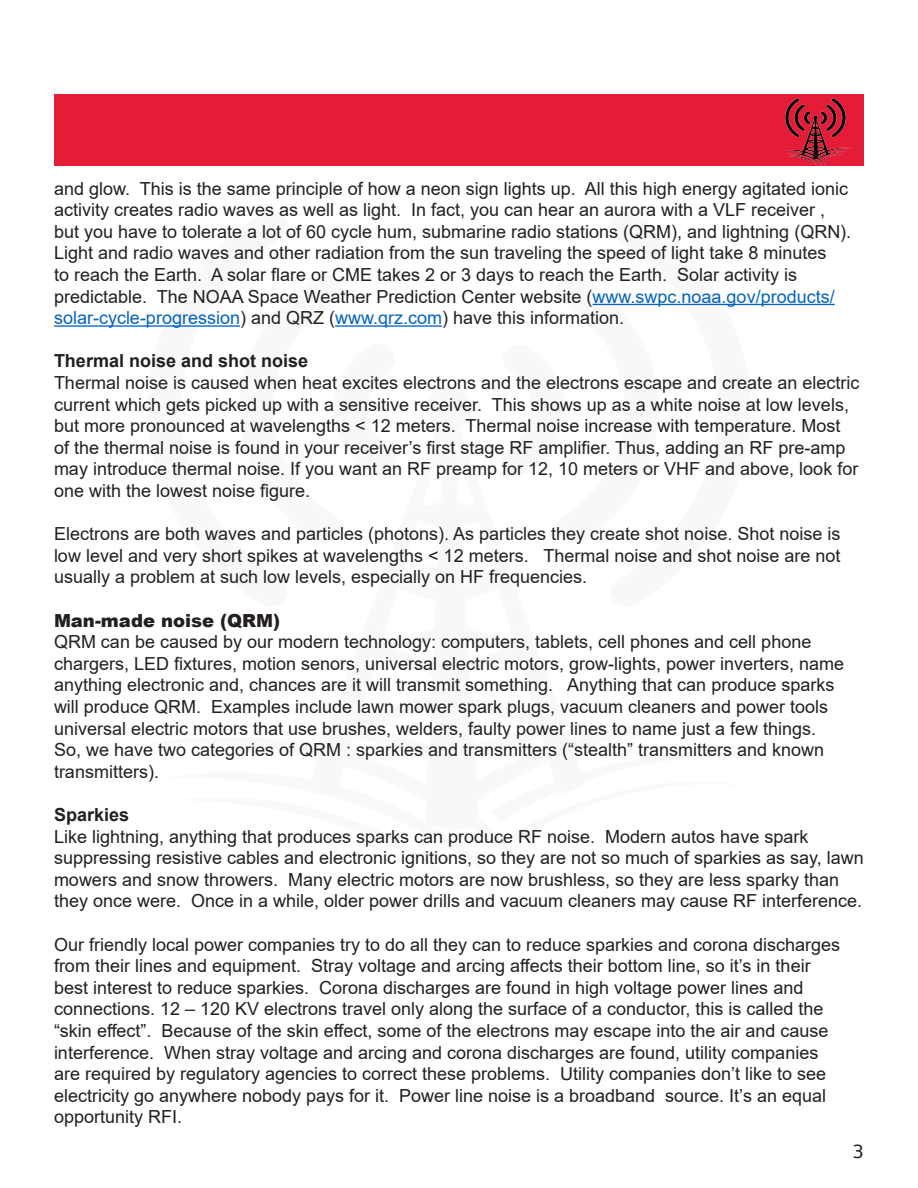
<style>
.page{position:relative;width:918px;height:1188px;background:#fff}
.page>*{position:absolute;margin:0;border:0;box-sizing:border-box;transform-origin:0 0}
.t1{font:18px/21.6px "Arial";color:#231f20}
.t2{font:700 18px "Arial";color:#231f20}
.t3{font:900 18px "Arial";color:#231f20}
.t4{font:18px "DejaVu Sans";color:#231f20}
.s1{color:#0563c1}
</style>
<div class="page">
<div style="left:54px;top:94px;width:810px;height:72px;background:#e51c37"></div>
<img style="left:785px;top:98px;width:67px;height:68px">
<hr style="left:593px;top:304px;width:242px;height:1px;background:#0563c1">
<hr style="left:54px;top:325px;width:186px;height:2px;background:#0563c1">
<hr style="left:335px;top:325px;width:107px;height:2px;background:#0563c1">
<p class="t1" style="left:54px;top:177px;width:799px">and glow. This is the same principle of how a neon sign lights up. All this high energy agitated ionic activity creates radio waves as well as light. In fact, you can hear an aurora with a VLF receiver , but you have to tolerate a lot of 60 cycle hum, submarine radio stations (QRM), and lightning (QRN).<br>Light and radio waves and other radiation from the sun traveling the speed of light take 8 minutes<br>to reach the Earth. A solar flare or CME takes 2 or 3 days to reach the Earth. Solar activity is predictable. The NOAA Space Weather Prediction Center website (<span class="s1">www.swpc.noaa.gov/products/ solar-cycle-progression</span>) and QRZ (<span class="s1">www.qrz.com</span>) have this information.</p>
<p class="t2" style="left:54px;top:348px;width:256px">Thermal noise and shot noise</p>
<p class="t1" style="left:54px;top:372px;width:807px">Thermal noise is caused when heat excites electrons and the electrons escape and create an electric current which gets picked up with a sensitive receiver. This shows up as a white noise at low levels, but more pronounced at wavelengths &lt; 12 meters. Thermal noise increase with temperature. Most of the thermal noise is found in your receiver’s first stage RF amplifier. Thus, adding an RF pre-amp may introduce thermal noise. If you want an RF preamp for 12, 10 meters or VHF and above, look for one with the lowest noise figure.</p>
<p class="t1" style="left:54px;top:523px;width:788px;text-align:justify">Electrons are both waves and particles (photons). As particles they create shot noise. Shot noise is low level and very short spikes at wavelengths &lt; 12 meters. Thermal noise and shot noise are not usually a problem at such low levels, especially on HF frequencies.</p>
<p class="t3" style="left:54px;top:607px;width:228px">Man-made noise (QRM)</p>
<p class="t1" style="left:54px;top:631px;width:792px">QRM can be caused by our modern technology: computers, tablets, cell phones and cell phone chargers, LED fixtures, motion senors, universal electric motors, grow-lights, power inverters, name anything electronic and, chances are it will transmit something. Anything that can produce sparks will produce QRM. Examples include lawn mower spark plugs, vacuum cleaners and power tools universal electric motors that use brushes, welders, faulty power lines to name just a few things.<br>So, we have two categories of QRM : sparkies and transmitters (“stealth” transmitters and known transmitters).</p>
<p class="t2" style="left:54px;top:802px;width:77px">Sparkies</p>
<p class="t1" style="left:54px;top:825px;width:811px">Like lightning, anything that produces sparks can produce RF noise. Modern autos have spark suppressing resistive cables and electronic ignitions, so they are not so much of sparkies as say, lawn mowers and snow throwers. Many electric motors are now brushless, so they are less sparky than they once were. Once in a while, older power drills and vacuum cleaners may cause RF interference.</p>
<p class="t1" style="left:54px;top:933px;width:788px">Our friendly local power companies try to do all they can to reduce sparkies and corona discharges from their lines and equipment. Stray voltage and arcing affects their bottom line, so it’s in their best interest to reduce sparkies. Corona discharges are found in high voltage power lines and connections. 12 – 120 KV electrons travel only along the surface of a conductor, this is called the “skin effect”. Because of the skin effect, some of the electrons may escape into the air and cause interference. When stray voltage and arcing and corona discharges are found, utility companies are required by regulatory agencies to correct these problems. Utility companies don’t like to see electricity go anywhere nobody pays for it. Power line noise is a broadband source. It’s an equal opportunity RFI.</p>
<p class="t4" style="left:853px;top:1137px;width:13px">3</p>
</div>
